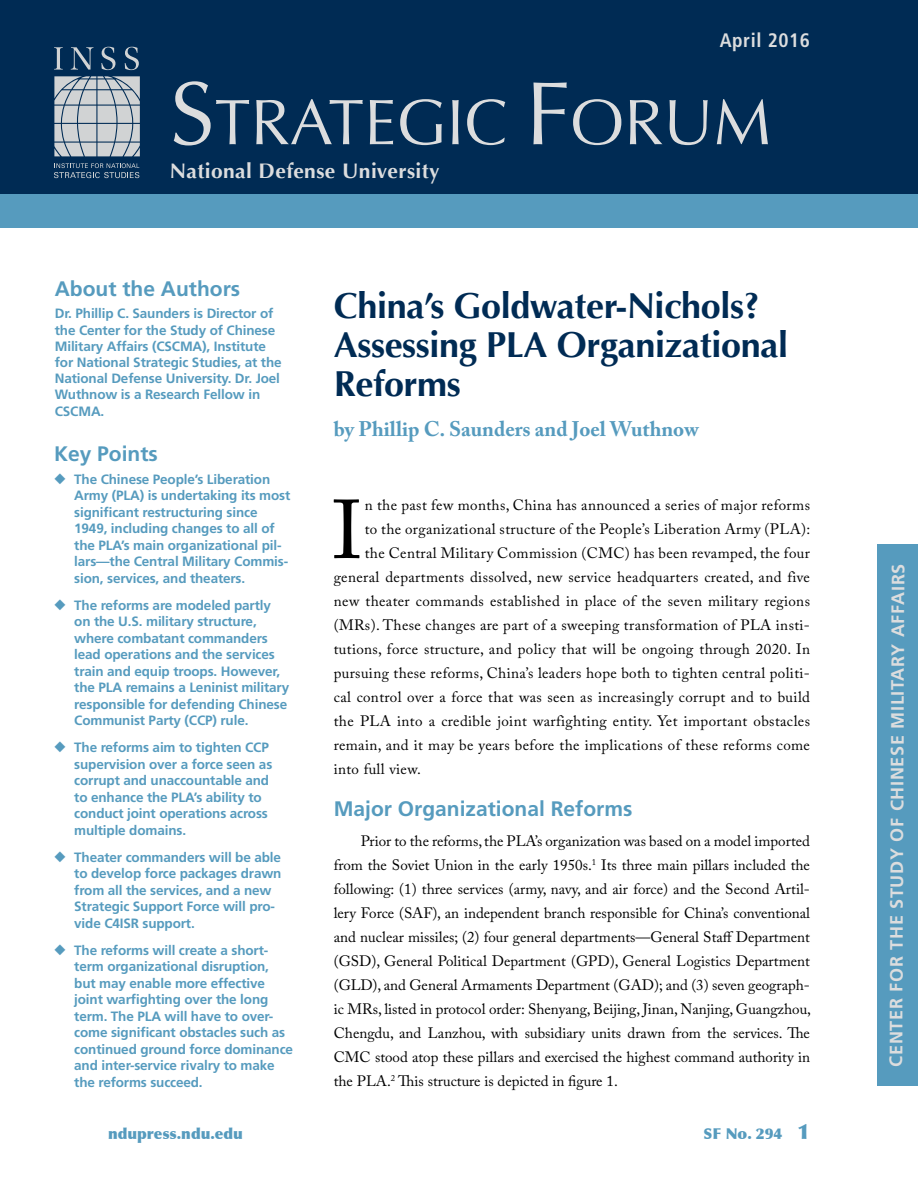
<style>
.page{position:relative;width:918px;height:1188px;background:#fff}
.page>*{position:absolute;margin:0;border:0;box-sizing:border-box;transform-origin:0 0}
.t1{font:82.5px "Adobe Caslon Pro";color:#000}
.t2{font:64.5px "Optima";color:#dcddde}
.t3{font:700 36px/39px "Optima";letter-spacing:-.01em;color:#002b54}
.t4{font:700 21px "Frutiger LT Std";color:#569bbe}
.t5{font:700 21px "Adobe Caslon Pro";color:#569bbe}
.t6{font:700 21px "Optima";letter-spacing:.02em;color:#dcddde}
.t7{font:700 condensed 19.5px "Frutiger LT Std";letter-spacing:.03em;color:#dcddde}
.t8{font:700 18px "Frutiger LT Std";letter-spacing:.035em;color:#dcddde}
.t9{font:15px/24px "Adobe Caslon Pro";letter-spacing:.025em;color:#000;text-align:justify}
.t10{font:900 15px "Optima";color:#569bbe}
.t11{font:700 13.5px/16.5px "Frutiger LT Std";letter-spacing:-.01em;color:#569bbe}
.s1{font-size:90px}
.s2{font-size:21px}
</style>
<div class="page">
<div style="left:0;top:0;width:918px;height:194px;background:#002b54"></div>
<div style="left:0;top:194px;width:918px;height:34px;background:#569bbe"></div>
<svg style="left:54px;top:47px;width:9px;height:23px"></svg>
<svg style="left:71px;top:47px;width:22px;height:23px"></svg>
<svg style="left:101px;top:47px;width:14px;height:23px"></svg>
<svg style="left:125px;top:47px;width:14px;height:23px"></svg>
<svg style="left:54px;top:76px;width:86px;height:80px;background:#b2bac1"></svg>
<svg style="left:54px;top:163px;width:85px;height:15px"></svg>
<div style="left:878px;top:544px;width:40px;height:542px;background:#569bbe"></div>
<h3 class="t7" style="left:720px;top:28px;width:92px">April 2016</h3>
<h2 class="t2" style="left:170px;top:85px;width:603px"><span class="s1">S</span>TRATEGIC <span class="s1">F</span>ORUM</h2>
<h3 class="t6" style="left:170px;top:159px;width:272px">National Defense University</h3>
<h3 class="t4" style="left:55px;top:276px;width:187px">About the Authors</h3>
<p class="t11" style="left:55px;top:306px;width:228px">Dr. Phillip C. Saunders is Director of the Center for the Study of Chinese<br>Military Affairs (CSCMA), Institute for National Strategic Studies, at the<br>National Defense University. Dr. Joel<br>Wuthnow is a Research Fellow in<br>CSCMA.</p>
<h3 class="t4" style="left:54px;top:442px;width:105px">Key Points</h3>
<p class="t11" style="left:74px;top:471px;width:218px;text-indent:-20px">◆ The Chinese People’s Liberation Army (PLA) is undertaking its most significant restructuring since 1949, including changes to all of the PLA’s main organizational pil&shy;lars—the Central Military Commis&shy;sion, services, and theaters.</p>
<p class="t11" style="left:74px;top:597px;width:216px;text-indent:-20px">◆ The reforms are modeled partly on the U.S. military structure, where combatant commanders lead operations and the services train and equip troops. However, the PLA remains a Leninist military responsible for defending Chinese<br>Communist Party (CCP) rule.</p>
<p class="t11" style="left:74px;top:739px;width:200px;text-indent:-20px">◆ The reforms aim to tighten CCP supervision over a force seen as corrupt and unaccountable and to enhance the PLA’s ability to conduct joint operations across multiple domains.</p>
<p class="t11" style="left:74px;top:849px;width:209px;text-indent:-20px">◆ Theater commanders will be able to develop force packages drawn from all the services, and a new<br>Strategic Support Force will pro&shy;vide C4ISR support.</p>
<p class="t11" style="left:74px;top:942px;width:220px;text-indent:-20px">◆ The reforms will create a short&shy;term organizational disruption, but may enable more effective joint warfighting over the long term. The PLA will have to over&shy;come significant obstacles such as continued ground force dominance and inter-service rivalry to make the reforms succeed.</p>
<h3 class="t3" style="left:334px;top:287px;width:456px">China’s Goldwater-Nichols?<br>Assessing PLA Organizational<br>Reforms</h3>
<h3 class="t5" style="left:334px;top:417px;width:367px">by Phillip C. Saunders and Joel Wuthnow</h3>
<h1 class="t1" style="left:332px;top:481px;width:32px">I</h1>
<p class="t9" style="left:365px;top:493px;width:447px">n the past few months, China has announced a series of major reforms</p>
<p class="t9" style="left:365px;top:517px;width:447px">to the organizational structure of the People’s Liberation Army (PLA):</p>
<p class="t9" style="left:365px;top:541px;width:447px">the Central Military Commission (CMC) has been revamped, the four</p>
<p class="t9" style="left:334px;top:565px;width:478px">general departments dissolved, new service headquarters created, and five</p>
<p class="t9" style="left:334px;top:589px;width:478px">new theater commands established in place of the seven military regions</p>
<p class="t9" style="left:334px;top:613px;width:478px">(MRs). These changes are part of a sweeping transformation of PLA insti-</p>
<p class="t9" style="left:334px;top:637px;width:478px">tutions, force structure, and policy that will be ongoing through 2020. In</p>
<p class="t9" style="left:334px;top:661px;width:478px">pursuing these reforms, China’s leaders hope both to tighten central politi-</p>
<p class="t9" style="left:334px;top:685px;width:478px">cal control over a force that was seen as increasingly corrupt and to build</p>
<p class="t9" style="left:334px;top:709px;width:478px">the PLA into a credible joint warfighting entity. Yet important obstacles</p>
<p class="t9" style="left:334px;top:733px;width:478px">remain, and it may be years before the implications of these reforms come</p>
<p class="t9" style="left:334px;top:757px;width:89px">into full view.</p>
<h3 class="t4" style="left:334px;top:796px;width:300px">Major Organizational Reforms</h3>
<p class="t9" style="left:334px;top:829px;width:479px;text-indent:27px">Prior to the reforms, the PLA’s organization was based on a model imported from the Soviet Union in the early 1950s.<sup>1</sup> Its three main pillars included the following: (1) three services (army, navy, and air force) and the Second Artil&shy;lery Force (SAF), an independent branch responsible for China’s conventional and nuclear missiles; (2) four general departments—General Staff Department (GSD), General Political Department (GPD), General Logistics Department (GLD), and General Armaments Department (GAD); and (3) seven geograph&shy;ic MRs, listed in protocol order: Shenyang, Beijing, Jinan, Nanjing, Guangzhou, Chengdu, and Lanzhou, with subsidiary units drawn from the services. The CMC stood atop these pillars and exercised the highest command authority in the PLA.<sup>2</sup> This structure is depicted in figure 1.</p>
<p class="t10" style="left:108px;top:1125px;width:136px">ndupress.ndu.edu</p>
<p class="t10" style="left:703px;top:1125px;width:108px">SF No. 294 <span class="s2">1</span></p>
<p class="t8" style="left:887px;top:1067px;width:505px;rotate:-90deg">CENTER FOR THE STUDY OF CHINESE MILITARY AFFAIRS</p>
</div>
